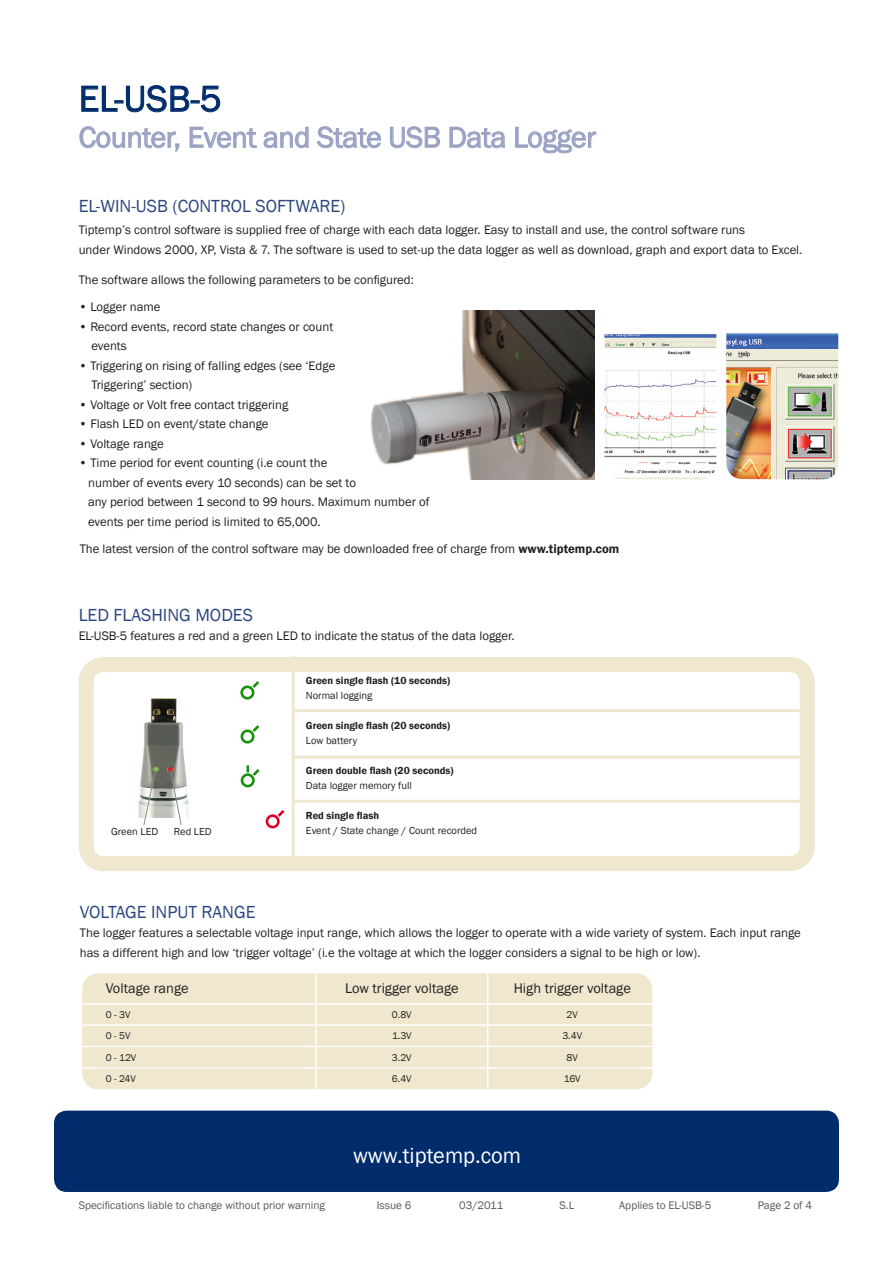
<style>
.page{position:relative;width:893px;height:1263px;background:#fff}
.page>*{position:absolute;margin:0;border:0;box-sizing:border-box;transform-origin:0 0}
.t1{font:37.5px "Franklin Gothic";color:#002c6b}
.t2{font:30px "Franklin Gothic";letter-spacing:-.015em;color:#9aa2c4}
.t3{font:22.5px "Franklin Gothic";color:#fff}
.t4{font:18px "Franklin Gothic";color:#2c477f}
.Lascar_table_-_body{font:14.4px "Franklin Gothic";color:#231f20}
.Lascar_table_-_left{font:14.4px "Franklin Gothic";color:#231f20}
.t5{font:12.75px/19.5px "Franklin Gothic";color:#231f20}
.t6{font:11.25px "Franklin Gothic";color:#57585a}
.t7{font:600 10.5px "Franklin Gothic";color:#231f20}
.t8{font:10.5px "Franklin Gothic";color:#231f20}
.Lascar_table_-_body-2{font:10.05px "Franklin Gothic";color:#231f20}
.s1{font-weight:600}
</style>
<div class="page">
<div style="left:54px;top:1110px;width:785px;height:82px;background:#002c6b;border-radius:13px"></div>
<svg style="left:81px;top:85px;width:140px;height:28px"></svg>
<svg style="left:79px;top:126px;width:101px;height:26px"></svg>
<svg style="left:189px;top:127px;width:68px;height:21px"></svg>
<svg style="left:263px;top:127px;width:46px;height:21px"></svg>
<svg style="left:317px;top:126px;width:64px;height:22px"></svg>
<svg style="left:390px;top:126px;width:50px;height:22px"></svg>
<svg style="left:449px;top:127px;width:56px;height:21px"></svg>
<svg style="left:515px;top:127px;width:81px;height:27px"></svg>
<div style="left:79px;top:657px;width:736px;height:214px;border:15px solid #efe8cf;border-radius:18px"></div>
<div style="left:241px;top:729px;width:14px;height:14px;border:3px solid #15920a;border-radius:50%"></div>
<svg style="left:250px;top:725px;width:10px;height:10px"></svg>
<div style="left:240px;top:685px;width:14px;height:14px;border:3px solid #15920a;border-radius:50%"></div>
<svg style="left:250px;top:681px;width:9px;height:10px"></svg>
<div style="left:241px;top:773px;width:14px;height:14px;border:3px solid #15920a;border-radius:50%"></div>
<svg style="left:247px;top:765px;width:13px;height:13px"></svg>
<div style="left:266px;top:814px;width:14px;height:14px;border:3px solid #df0028;border-radius:50%"></div>
<svg style="left:275px;top:810px;width:10px;height:9px"></svg>
<hr style="left:292px;top:656px;width:3px;height:202px;background:#efe8cf">
<hr style="left:294px;top:709px;width:510px;height:3px;background:#efe8cf">
<hr style="left:293px;top:756px;width:514px;height:3px;background:#efe8cf">
<img style="left:138px;top:698px;width:51px;height:119px">
<svg style="left:143px;top:770px;width:13px;height:55px"></svg>
<svg style="left:170px;top:770px;width:12px;height:56px"></svg>
<hr style="left:293px;top:800px;width:510px;height:3px;background:#efe8cf">
<img style="left:604px;top:334px;width:112px;height:146px">
<img style="left:371px;top:310px;width:224px;height:170px">
<img style="left:726px;top:333px;width:112px;height:147px">
<div style="left:82px;top:973px;width:570px;height:116px;background:#efe8cf;border-radius:16px"></div>
<hr style="left:315px;top:972px;width:2px;height:31px;background:#fff">
<hr style="left:487px;top:972px;width:1px;height:31px;background:#fff">
<hr style="left:315px;top:1004px;width:2px;height:20px;background:#fff">
<hr style="left:315px;top:1026px;width:2px;height:20px;background:#fff">
<hr style="left:315px;top:1047px;width:2px;height:20px;background:#fff">
<hr style="left:315px;top:1068px;width:2px;height:21px;background:#fff">
<svg style="left:487px;top:1004px;width:1px;height:85px"></svg>
<hr style="left:81px;top:1003px;width:235px;height:1px;background:#fff">
<hr style="left:316px;top:1003px;width:172px;height:1px;background:#fff">
<hr style="left:488px;top:1003px;width:169px;height:1px;background:#fff">
<hr style="left:81px;top:1024px;width:235px;height:2px;background:#fff">
<hr style="left:316px;top:1024px;width:172px;height:2px;background:#fff">
<hr style="left:488px;top:1024px;width:169px;height:2px;background:#fff">
<hr style="left:81px;top:1046px;width:235px;height:1px;background:#fff">
<hr style="left:316px;top:1046px;width:172px;height:1px;background:#fff">
<hr style="left:488px;top:1046px;width:169px;height:1px;background:#fff">
<hr style="left:81px;top:1067px;width:235px;height:1px;background:#fff">
<hr style="left:316px;top:1067px;width:172px;height:1px;background:#fff">
<hr style="left:488px;top:1067px;width:169px;height:1px;background:#fff">
<p class="t1" style="left:79px;top:76px;width:145px">EL-USB-5</p>
<p class="t2" style="left:79px;top:119px;width:519px">Counter, Event and State USB Data Logger</p>
<p class="t4" style="left:79px;top:194px;width:268px">EL-WIN-USB (CONTROL SOFTWARE)</p>
<p class="t5" style="left:79px;top:221px;width:668px">Tiptemp’s control software is supplied free of charge with each data logger. Easy to install and use, the control software runs</p>
<p class="t5" style="left:79px;top:240px;width:725px">under Windows 2000, XP, Vista &amp; 7. The software is used to set-up the data logger as well as download, graph and export data to Excel.</p>
<p class="t5" style="left:79px;top:270px;width:337px">The software allows the following parameters to be configured:</p>
<p class="t5" style="left:79px;top:297px;width:83px">• Logger name</p>
<p class="t5" style="left:79px;top:317px;width:256px">• Record events, record state changes or count</p>
<p class="t5" style="left:91px;top:336px;width:37px">events</p>
<p class="t5" style="left:79px;top:356px;width:258px">• Triggering on rising of falling edges (see ‘Edge</p>
<p class="t5" style="left:91px;top:375px;width:102px">Triggering’ section)</p>
<p class="t5" style="left:79px;top:395px;width:211px">• Voltage or Volt free contact triggering</p>
<p class="t5" style="left:79px;top:414px;width:191px">• Flash LED on event/state change</p>
<p class="t5" style="left:79px;top:434px;width:87px">• Voltage range</p>
<p class="t5" style="left:79px;top:453px;width:250px">• Time period for event counting (i.e count the</p>
<p class="t5" style="left:88px;top:473px;width:269px">number of events every 10 seconds) can be set to</p>
<p class="t5" style="left:88px;top:492px;width:343px">any period between 1 second to 99 hours. Maximum number of</p>
<p class="t5" style="left:88px;top:512px;width:234px">events per time period is limited to 65,000.</p>
<p class="t5" style="left:80px;top:539px;width:541px">The latest version of the control software may be downloaded free of charge from <span class="s1">www.tiptemp.com</span></p>
<p class="t4" style="left:79px;top:603px;width:176px">LED FLASHING MODES</p>
<p class="t5" style="left:79px;top:626px;width:438px">EL-USB-5 features a red and a green LED to indicate the status of the data logger.</p>
<p class="t7" style="left:306px;top:674px;width:146px">Green single flash (10 seconds)</p>
<p class="t8" style="left:306px;top:689px;width:68px">Normal logging</p>
<p class="t7" style="left:306px;top:719px;width:146px">Green single flash (20 seconds)</p>
<p class="t8" style="left:306px;top:734px;width:53px">Low battery</p>
<p class="t7" style="left:306px;top:764px;width:149px">Green double flash (20 seconds)</p>
<p class="t8" style="left:306px;top:779px;width:107px">Data logger memory full</p>
<p class="t7" style="left:306px;top:809px;width:75px">Red single flash</p>
<p class="t8" style="left:111px;top:824px;width:49px">Green LED</p>
<p class="t8" style="left:174px;top:824px;width:39px">Red LED</p>
<p class="t8" style="left:306px;top:824px;width:173px">Event / State change / Count recorded</p>
<p class="t4" style="left:80px;top:900px;width:177px">VOLTAGE INPUT RANGE</p>
<p class="t5" style="left:80px;top:923px;width:722px">The logger features a selectable voltage input range, which allows the logger to operate with a wide variety of system. Each input range has a different high and low ‘trigger voltage’ (i.e the voltage at which the logger considers a signal to be high or low).</p>
<p class="Lascar_table_-_left" style="left:106px;top:979px;width:84px">Voltage range</p>
<p class="Lascar_table_-_body" style="left:345px;top:979px;width:115px">Low trigger voltage</p>
<p class="Lascar_table_-_body" style="left:514px;top:979px;width:119px">High trigger voltage</p>
<p class="Lascar_table_-_body-2" style="left:106px;top:1008px;width:26px">0 - 3V</p>
<p class="Lascar_table_-_body-2" style="left:392px;top:1008px;width:21px">0.8V</p>
<p class="Lascar_table_-_body-2" style="left:567px;top:1008px;width:13px">2V</p>
<p class="Lascar_table_-_body-2" style="left:106px;top:1030px;width:26px">0 - 5V</p>
<p class="Lascar_table_-_body-2" style="left:392px;top:1030px;width:21px">1.3V</p>
<p class="Lascar_table_-_body-2" style="left:562px;top:1030px;width:21px">3.4V</p>
<p class="Lascar_table_-_body-2" style="left:106px;top:1051px;width:32px">0 - 12V</p>
<p class="Lascar_table_-_body-2" style="left:392px;top:1051px;width:21px">3.2V</p>
<p class="Lascar_table_-_body-2" style="left:567px;top:1051px;width:13px">8V</p>
<p class="Lascar_table_-_body-2" style="left:106px;top:1072px;width:32px">0 - 24V</p>
<p class="Lascar_table_-_body-2" style="left:392px;top:1072px;width:21px">6.4V</p>
<p class="Lascar_table_-_body-2" style="left:564px;top:1072px;width:18px">16V</p>
<p class="t3" style="left:353px;top:1141px;width:170px">www.tiptemp.com</p>
<p class="t6" style="left:79px;top:1198px;width:248px">Specifications liable to change without prior warning</p>
<p class="t6" style="left:377px;top:1198px;width:36px">Issue 6</p>
<p class="t6" style="left:459px;top:1198px;width:46px">03/2011</p>
<p class="t6" style="left:560px;top:1198px;width:16px">S.L</p>
<p class="t6" style="left:619px;top:1198px;width:93px">Applies to EL-USB-5</p>
<p class="t6" style="left:758px;top:1198px;width:56px">Page 2 of 4</p>
</div>
